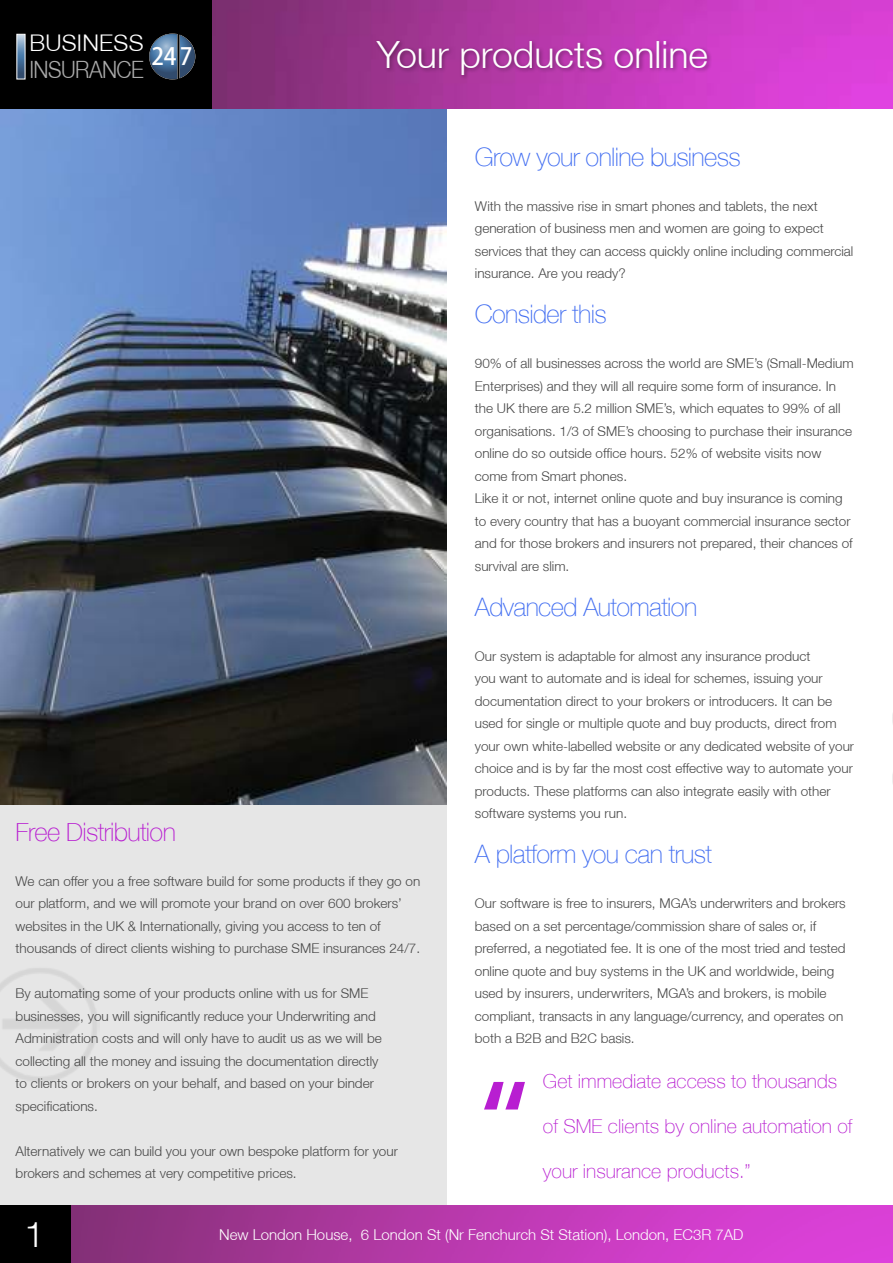
<style>
.page{position:relative;width:893px;height:1263px;background:#fff}
.page>*{position:absolute;margin:0;border:0;box-sizing:border-box;transform-origin:0 0}
.t1{font:112.5px "Frutiger LT";color:#b81ed1}
.t2{font:300 37.5px "Helvetica Neue LT";color:#fff}
.t3{font:300 36px "Helvetica Neue LT";color:#fff}
.t4{font:100 25.5px "Helvetica Neue LT";letter-spacing:-.025em;color:#426ef1}
.t5{font:100 25.5px "Helvetica Neue LT";letter-spacing:-.025em;color:#b81ed1}
.t6{font:300 23.85px "Helvetica Neue LT";letter-spacing:-.025em;color:#aaa;scale:.9 1}
.t7{font:500 23.7px "Koz Go Pr 6 N";color:#fff;scale:.95 1}
.t8{font:300 22.95px "Helvetica Neue LT";letter-spacing:.01em;color:#fff}
.t9{font:100 19.35px "Helvetica Neue LT";color:#b81ed1}
.t10{font:300 15px "Helvetica Neue LT";color:#fff}
.t11{font:300 13.5px/22.5px "Helvetica Neue LT";color:#464646}
</style>
<div class="page">
<img style="left:0;top:108px;width:446px;height:697px">
<div style="left:0;top:805px;width:446px;height:402px;background:#e6e6e6"></div>
<hr style="left:892px;top:660px;width:1px;height:545px;background:#e6e6e6">
<img style="left:892px;top:689px;width:1px;height:117px">
<img style="left:212px;top:0;width:681px;height:108px">
<img style="left:71px;top:1205px;width:822px;height:58px">
<div style="left:0;top:1205px;width:71px;height:58px;background:#000"></div>
<div style="left:0;top:0;width:212px;height:108px;background:#000"></div>
<svg style="left:149px;top:34px;width:46px;height:45px"></svg>
<svg style="left:19px;top:36px;width:4px;height:41px"></svg>
<div style="left:374px;top:39px;width:338px;height:41px;background:#000;opacity:.35"></div>
<h3 class="t8" style="left:29px;top:29px;width:116px">BUSINESS</h3>
<h3 class="t6" style="left:29px;top:54px;width:129px">INSURANCE</h3>
<h3 class="t7" style="left:152px;top:43px;width:45px">247</h3>
<h2 class="t2" style="left:377px;top:31px;width:333px">Your products online</h2>
<h3 class="t5" style="left:16px;top:817px;width:162px">Free Distribution</h3>
<p class="t11" style="left:16px;top:869px;width:406px">We can offer you a free software build for some products if they go on our platform, and we will promote your brand on over 600 brokers’ websites in the UK &amp; Internationally, giving you access to ten of thousands of direct clients wishing to purchase SME insurances 24/7.</p>
<p class="t11" style="left:16px;top:982px;width:368px">By automating some of your products online with us for SME businesses, you will significantly reduce your Underwriting and Administration costs and will only have to audit us as we will be collecting all the money and issuing the documentation directly to clients or brokers on your behalf, and based on your binder specifications.</p>
<p class="t11" style="left:16px;top:1139px;width:384px">Alternatively we can build you your own bespoke platform for your brokers and schemes at very competitive prices.</p>
<h3 class="t4" style="left:475px;top:142px;width:267px">Grow your online business</h3>
<p class="t11" style="left:475px;top:194px;width:380px">With the massive rise in smart phones and tablets, the next generation of business men and women are going to expect services that they can access quickly online including commercial insurance. Are you ready?</p>
<h3 class="t4" style="left:475px;top:300px;width:133px">Consider this</h3>
<p class="t11" style="left:475px;top:352px;width:380px">90% of all businesses across the world are SME’s (Small-Medium Enterprises) and they will all require some form of insurance. In the UK there are 5.2 million SME’s, which equates to 99% of all organisations. 1/3 of SME’s choosing to purchase their insurance online do so outside office hours. 52% of website visits now come from Smart phones.<br>Like it or not, internet online quote and buy insurance is coming to every country that has a buoyant commercial insurance sector and for those brokers and insurers not prepared, their chances of survival are slim.</p>
<h3 class="t4" style="left:475px;top:592px;width:224px">Advanced Automation</h3>
<p class="t11" style="left:475px;top:644px;width:381px">Our system is adaptable for almost any insurance product<br>you want to automate and is ideal for schemes, issuing your documentation direct to your brokers or introducers. It can be used for single or multiple quote and buy products, direct from your own white-labelled website or any dedicated website of your choice and is by far the most cost effective way to automate your products. These platforms can also integrate easily with other software systems you run.</p>
<h3 class="t4" style="left:475px;top:840px;width:239px">A platform you can trust</h3>
<p class="t11" style="left:475px;top:892px;width:372px">Our software is free to insurers, MGA’s underwriters and brokers based on a set percentage/commission share of sales or, if preferred, a negotiated fee. It is one of the most tried and tested online quote and buy systems in the UK and worldwide, being used by insurers, underwriters, MGA’s and brokers, is mobile compliant, transacts in any language/currency, and operates on both a B2B and B2C basis.</p>
<h1 class="t1" style="left:473px;top:1055px;width:64px">“</h1>
<h3 class="t9" style="left:543px;top:1070px;width:296px">Get immediate access to thousands</h3>
<h3 class="t9" style="left:543px;top:1115px;width:311px">of SME clients by online automation of</h3>
<h3 class="t9" style="left:543px;top:1160px;width:209px">your insurance products.”</h3>
<h3 class="t3" style="left:24px;top:1212px;width:22px">1</h3>
<p class="t10" style="left:219px;top:1225px;width:526px">New London House, 6 London St (Nr Fenchurch St Station), London, EC3R 7AD</p>
</div>
